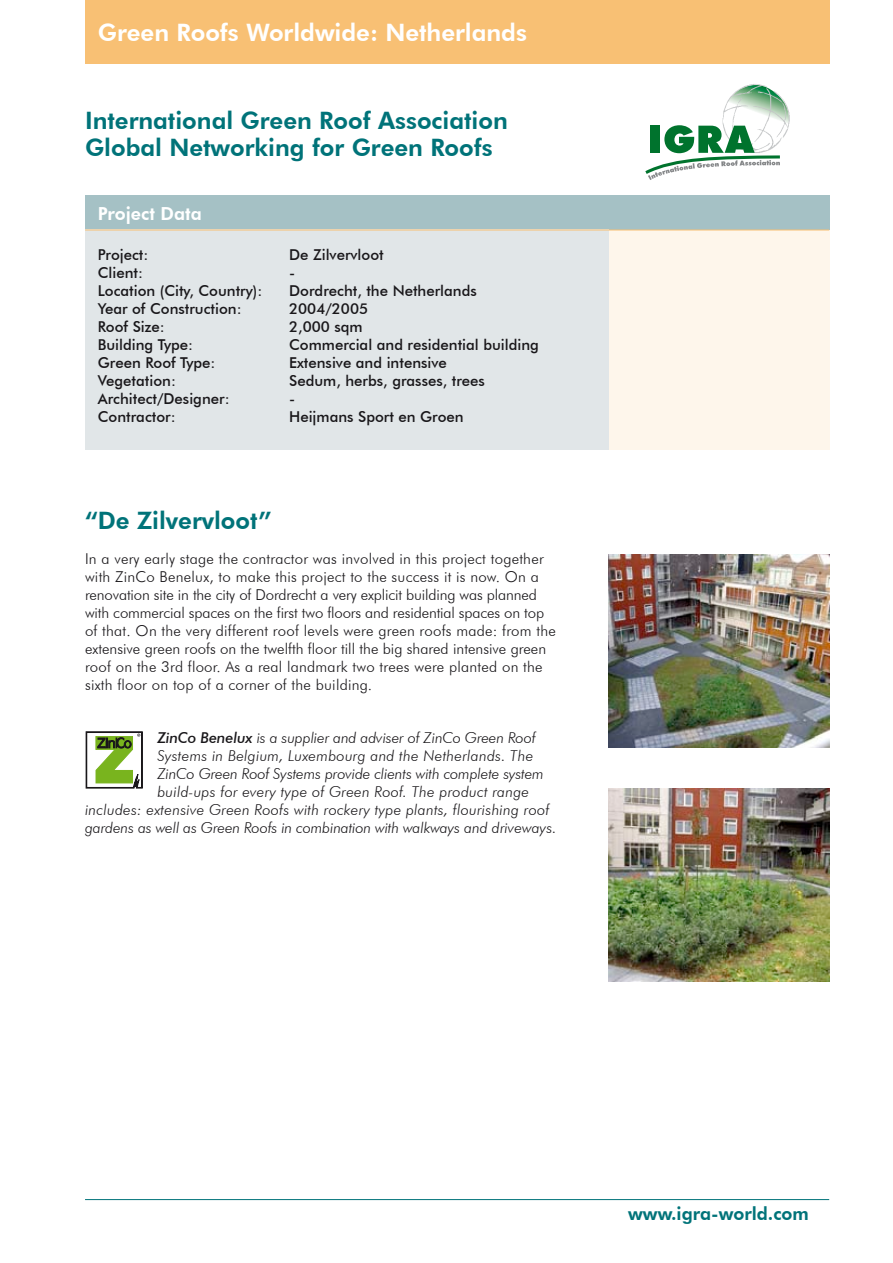
<style>
.page{position:relative;width:893px;height:1263px;background:#fff}
.page>*{position:absolute;margin:0;border:0;box-sizing:border-box;transform-origin:0 0}
.t1{font:800 24px/27px "Futura BT";color:#007379}
.t2{font:800 24px "Futura BT";color:#fff}
.t3{font:800 18px "Futura BT";color:#fff}
.t4{font:800 18px "Futura BT";color:#007379}
.t5{font:300 15px/18px "Futura BT";letter-spacing:.015em;color:#19171a}
.t6{font:italic 300 15px "Futura BT";color:#19171a}
.t7{font:500 15px "Futura BT";color:#19171a}
.s1{font-weight:500}
</style>
<div class="page">
<div style="left:608px;top:230px;width:221px;height:220px;background:#fef6eb"></div>
<div style="left:85px;top:196px;width:744px;height:34px;background:#a5c1c5"></div>
<div style="left:85px;top:230px;width:523px;height:220px;background:#e1e6e8"></div>
<hr style="left:85px;top:1199px;width:744px;height:1px;background:#007379">
<div style="left:85px;top:0;width:744px;height:64px;background:#f8c074"></div>
<img style="left:608px;top:554px;width:221px;height:194px">
<svg style="left:645px;top:84px;width:145px;height:96px"></svg>
<img style="left:608px;top:788px;width:221px;height:194px">
<hr style="left:85px;top:230px;width:744px;height:1px;background:#f8c074">
<div style="left:85px;top:731px;width:59px;height:58px;background:#19171a"></div>
<svg style="left:87px;top:733px;width:54px;height:55px"></svg>
<h1 class="t2" style="left:98px;top:18px;width:431px">Green Roofs Worldwide: Netherlands</h1>
<p class="t3" style="left:106px;top:21px;width:163px">Technik/Forschung</p>
<h1 class="t1" style="left:85px;top:107px;width:424px">International Green Roof Association<br>Global Networking for Green Roofs</h1>
<p class="t3" style="left:98px;top:203px;width:105px">Project Data</p>
<p class="t7" style="left:98px;top:246px;width:52px">Project:</p>
<p class="t7" style="left:289px;top:246px;width:96px">De Zilvervloot</p>
<p class="t7" style="left:98px;top:264px;width:47px">Client:</p>
<p class="t7" style="left:289px;top:264px;width:8px">-</p>
<p class="t7" style="left:98px;top:282px;width:166px">Location (City, Country):</p>
<p class="t7" style="left:289px;top:282px;width:189px">Dordrecht, the Netherlands</p>
<p class="t7" style="left:98px;top:300px;width:145px">Year of Construction:</p>
<p class="t7" style="left:289px;top:300px;width:80px">2004/2005</p>
<p class="t7" style="left:98px;top:318px;width:69px">Roof Size:</p>
<p class="t7" style="left:289px;top:318px;width:75px">2,000 sqm</p>
<p class="t7" style="left:98px;top:336px;width:97px">Building Type:</p>
<p class="t7" style="left:289px;top:336px;width:251px">Commercial and residential building</p>
<p class="t7" style="left:98px;top:354px;width:119px">Green Roof Type:</p>
<p class="t7" style="left:289px;top:354px;width:159px">Extensive and intensive</p>
<p class="t7" style="left:98px;top:372px;width:80px">Vegetation:</p>
<p class="t7" style="left:289px;top:372px;width:197px">Sedum, herbs, grasses, trees</p>
<p class="t7" style="left:98px;top:390px;width:133px">Architect/Designer:</p>
<p class="t7" style="left:289px;top:390px;width:8px">-</p>
<p class="t7" style="left:98px;top:408px;width:79px">Contractor:</p>
<p class="t7" style="left:289px;top:408px;width:176px">Heijmans Sport en Groen</p>
<h1 class="t1" style="left:85px;top:506px;width:188px">“De Zilvervloot”</h1>
<p class="t5" style="left:85px;top:550px;width:472px">In a very early stage the contractor was involved in this project together with ZinCo Benelux, to make this project to the success it is now. On a renovation site in the city of Dordrecht a very explicit building was planned with commercial spaces on the first two floors and residential spaces on top of that. On the very different roof levels were green roofs made: from the extensive green roofs on the twelfth floor till the big shared intensive green roof on the 3rd floor. As a real landmark two trees were planted on the sixth floor on top of a corner of the building.</p>
<p class="t6" style="left:157px;top:729px;width:380px"><span class="s1">ZinCo Benelux</span> is a supplier and adviser of ZinCo Green Roof</p>
<p class="t6" style="left:157px;top:747px;width:378px">Systems in Belgium, Luxembourg and the Netherlands. The</p>
<p class="t6" style="left:157px;top:765px;width:388px">ZinCo Green Roof Systems provide clients with complete system</p>
<p class="t6" style="left:157px;top:783px;width:373px">build-ups for every type of Green Roof. The product range</p>
<p class="t6" style="left:85px;top:801px;width:466px">includes: extensive Green Roofs with rockery type plants, flourishing roof</p>
<p class="t6" style="left:85px;top:819px;width:473px">gardens as well as Green Roofs in combination with walkways and driveways.</p>
<p class="t4" style="left:628px;top:1202px;width:182px">www.igra-world.com</p>
</div>
